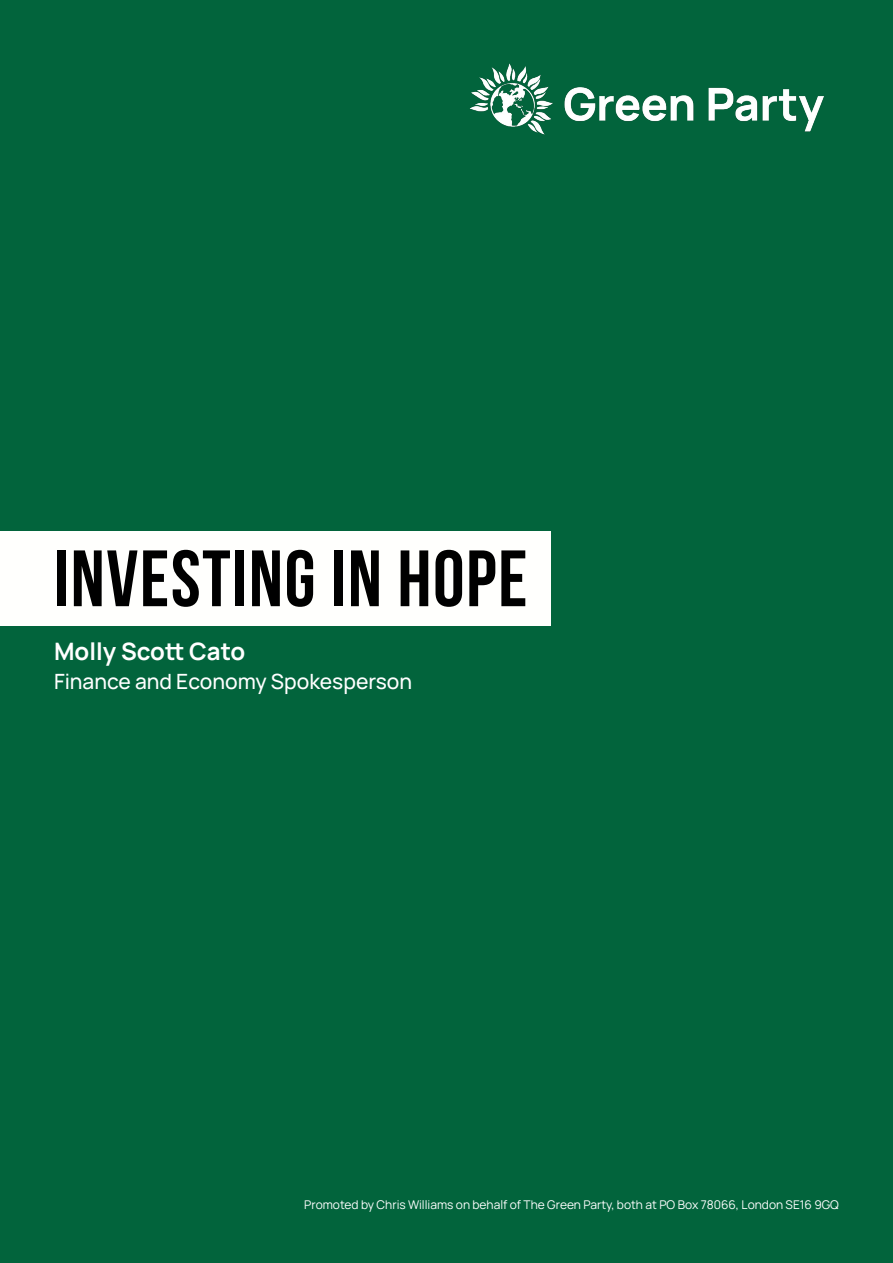
<style>
.page{position:relative;width:893px;height:1263px;background:#02643c}
.page>*{position:absolute;margin:0;border:0;box-sizing:border-box;transform-origin:0 0}
.t1{font:700 79.65px "Bebas Neue";letter-spacing:.02em;color:#000}
.t2{font:700 24px "Manrope";color:#fff}
.t3{font:500 21px "Manrope";color:#fff}
.t4{font:12px "Manrope";color:#fff}
</style>
<div class="page">
<div style="left:0;top:531px;width:551px;height:94px;background:#fffffd"></div>
<img style="left:469px;top:63px;width:355px;height:72px">
<h1 class="t1" style="left:54px;top:535px;width:475px">INVESTING IN HOPE</h1>
<h2 class="t2" style="left:54px;top:631px;width:193px">Molly Scott Cato</h2>
<h3 class="t3" style="left:54px;top:665px;width:360px">Finance and Economy Spokesperson</h3>
<p class="t4" style="left:304px;top:1195px;width:536px">Promoted by Chris Williams on behalf of The Green Party, both at PO Box 78066, London SE16 9GQ</p>
</div>
